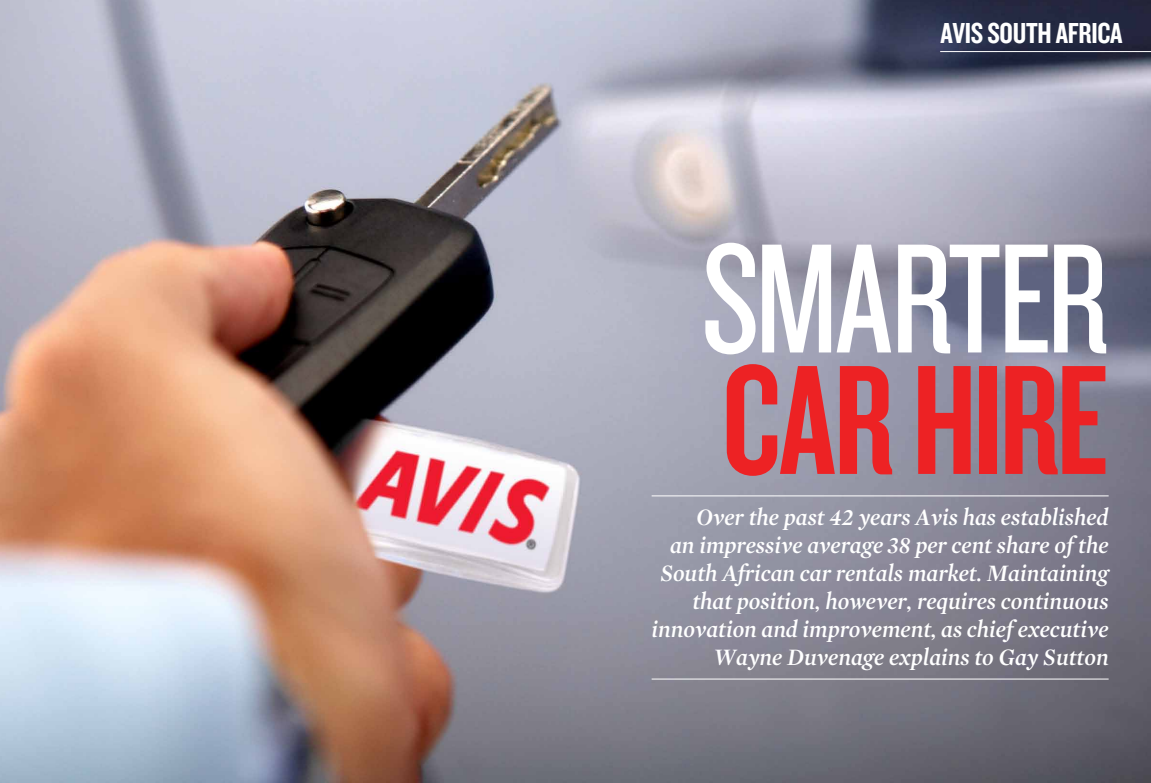
<style>
.page{position:relative;width:1151px;height:783px;background:#fff}
.page>*{position:absolute;margin:0;border:0;box-sizing:border-box;transform-origin:0 0}
.t1{font:161.8px "Knockout HTF28 Junior Featherwt";letter-spacing:-.025em;color:#fff}
.t2{font:161.8px "Knockout HTF48 Featherweight";letter-spacing:-.02em;color:#ed2224}
.t3{font:30px "Knockout HTF49 Liteweight";letter-spacing:-.01em;color:#fff}
.t4{font:italic 600 24px/28px "Mercury Display";color:#fff;text-align:right}
</style>
<div class="page">
<img style="left:0;top:0;width:1151px;height:782px">
<hr style="left:652px;top:495px;width:457px;height:1px;background:#fff">
<hr style="left:652px;top:678px;width:457px;height:1px;background:#fff">
<hr style="left:940px;top:51px;width:211px;height:1px;background:#fff">
<p class="t3" style="left:940px;top:17px;width:183px">AVIS SOUTH AFRICA</p>
<h1 class="t1" style="left:701px;top:218px;width:409px">SMARTER</h1>
<h1 class="t2" style="left:722px;top:339px;width:388px">CAR HIRE</h1>
<p class="t4" style="left:652px;top:502px;width:458px">Over the past 42 years Avis has established<br>an impressive average 38 per cent share of the South African car rentals market. Maintaining that position, however, requires continuous innovation and improvement, as chief executive Wayne Duvenage explains to Gay Sutton</p>
</div>
